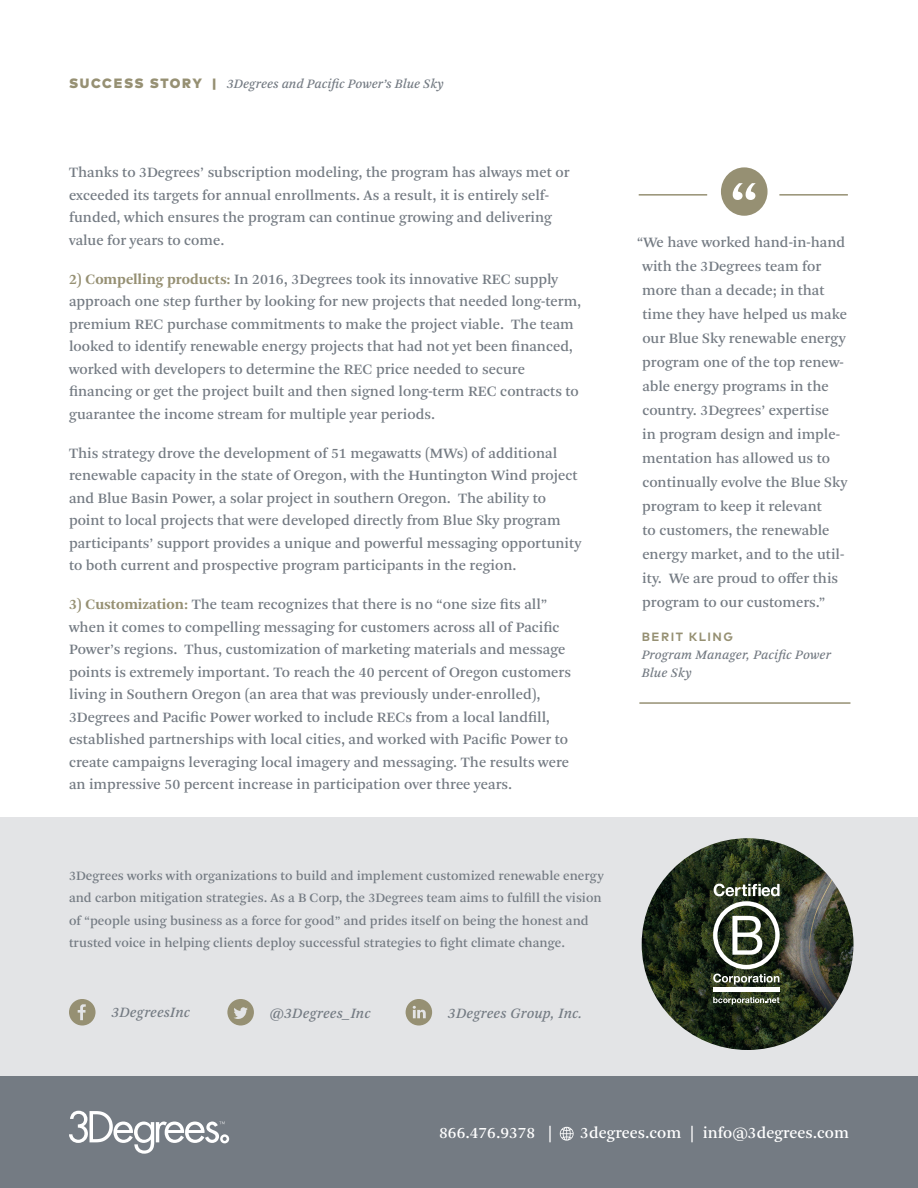
<style>
.page{position:relative;width:918px;height:1188px;background:#fff}
.page>*{position:absolute;margin:0;border:0;box-sizing:border-box;transform-origin:0 0}
.Case_Study_Body_Copy{font:16.5px "Arnhem Pro";color:#fff}
.Case_Study_Body_Copy-2{font:15px/22.5px "Arnhem Pro";color:#747b83}
.Case_Study_Quote{font:15px/24px "Arnhem Pro";color:#747b83}
.Case_Study_Quote_Pos{font:italic 15px "Arnhem Pro";letter-spacing:.01em;color:#747b83}
.Case_Study_Body_Copy-3{font:13.5px/22.5px "Arnhem Pro";color:#747b83}
.Case_Study_Body_Copy-4{font:italic 13.5px "Arnhem Pro";color:#747b83}
.Case_Study_Quote_Nam{font:italic 13.5px/18px "Arnhem Pro";letter-spacing:.01em;color:#747b83}
.Case_Study_Quote_Nam-2{font:700 12px "Mark OT";letter-spacing:.125em;color:#969073}
.s1{font-family:"Mark OT";font-weight:900;font-style:normal;color:#969073}
.s2{font-weight:700;color:#969073}
</style>
<div class="page">
<div style="left:0;top:817px;width:918px;height:260px;background:#e3e4e6"></div>
<div style="left:0;top:1076px;width:918px;height:112px;background:#747b83"></div>
<svg style="left:69px;top:1111px;width:160px;height:43px"></svg>
<img style="left:642px;top:838px;width:212px;height:212px;border-radius:106px">
<svg style="left:713px;top:997px;width:66px;height:8px"></svg>
<hr style="left:713px;top:988px;width:67px;height:4px;background:#fff">
<svg style="left:713px;top:884px;width:69px;height:101px;background:#636b5c"></svg>
<svg style="left:69px;top:999px;width:27px;height:27px"></svg>
<svg style="left:227px;top:999px;width:27px;height:27px"></svg>
<svg style="left:406px;top:999px;width:26px;height:27px"></svg>
<svg style="left:560px;top:1127px;width:14px;height:14px"></svg>
<hr style="left:639px;top:194px;width:68px;height:2px;background:#969073">
<hr style="left:779px;top:194px;width:69px;height:2px;background:#969073">
<div style="left:721px;top:167px;width:47px;height:49px;background:#969073;border-radius:50%"></div>
<svg style="left:733px;top:183px;width:23px;height:17px"></svg>
<hr style="left:639px;top:702px;width:211px;height:2px;background:#969073">
<p class="Case_Study_Body_Copy-4" style="left:69px;top:75px;width:376px"><span class="s1">SUCCESS STORY |</span> 3Degrees and Pacific Power’s Blue Sky</p>
<p class="Case_Study_Body_Copy-2" style="left:69px;top:161px;width:502px">Thanks to 3Degrees’ subscription modeling, the program has always met or exceeded its targets for annual enrollments. As a result, it is entirely self&shy;funded, which ensures the program can continue growing and delivering value for years to come.</p>
<p class="Case_Study_Body_Copy-2" style="left:69px;top:268px;width:514px"><span class="s2">2) Compelling products:</span> In 2016, 3Degrees took its innovative REC supply approach one step further by looking for new projects that needed long-term, premium REC purchase commitments to make the project viable. The team looked to identify renewable energy projects that had not yet been financed, worked with developers to determine the REC price needed to secure financing or get the project built and then signed long-term REC contracts to guarantee the income stream for multiple year periods.</p>
<p class="Case_Study_Body_Copy-2" style="left:69px;top:442px;width:514px">This strategy drove the development of 51 megawatts (MWs) of additional renewable capacity in the state of Oregon, with the Huntington Wind project and Blue Basin Power, a solar project in southern Oregon. The ability to point to local projects that were developed directly from Blue Sky program participants’ support provides a unique and powerful messaging opportunity to both current and prospective program participants in the region.</p>
<p class="Case_Study_Body_Copy-2" style="left:69px;top:593px;width:504px"><span class="s2">3) Customization:</span> The team recognizes that there is no “one size fits all” when it comes to compelling messaging for customers across all of Pacific Power’s regions. Thus, customization of marketing materials and message points is extremely important. To reach the 40 percent of Oregon customers living in Southern Oregon (an area that was previously under-enrolled), 3Degrees and Pacific Power worked to include RECs from a local landfill, established partnerships with local cities, and worked with Pacific Power to create campaigns leveraging local imagery and messaging. The results were an impressive 50 percent increase in participation over three years.</p>
<p class="Case_Study_Body_Copy-3" style="left:69px;top:864px;width:536px">3Degrees works with organizations to build and implement customized renewable energy and carbon mitigation strategies. As a B Corp, the 3Degrees team aims to fulfill the vision of “people using business as a force for good” and prides itself on being the honest and trusted voice in helping clients deploy successful strategies to fight climate change.</p>
<p class="Case_Study_Quote_Pos" style="left:111px;top:1002px;width:80px">3DegreesInc</p>
<p class="Case_Study_Quote_Pos" style="left:270px;top:1003px;width:102px">@3Degrees_Inc</p>
<p class="Case_Study_Quote_Pos" style="left:448px;top:1003px;width:136px">3Degrees Group, Inc.</p>
<p class="Case_Study_Quote" style="left:642px;top:230px;width:207px;text-indent:-5px">“We have worked hand-in-hand with the 3Degrees team for more than a decade; in that time they have helped us make our Blue Sky renewable energy program one of the top renew&shy;able energy programs in the country. 3Degrees’ expertise<br>in program design and imple&shy;mentation has allowed us to continually evolve the Blue Sky program to keep it relevant<br>to customers, the renewable energy market, and to the util&shy;ity. We are proud to offer this program to our customers.”</p>
<p class="Case_Study_Quote_Nam-2" style="left:642px;top:629px;width:93px">BERIT KLING</p>
<p class="Case_Study_Quote_Nam" style="left:642px;top:646px;width:191px">Program Manager, Pacific Power<br>Blue Sky</p>
<p class="Case_Study_Body_Copy" style="left:439px;top:1122px;width:115px">866.476.9378 |</p>
<p class="Case_Study_Body_Copy" style="left:580px;top:1122px;width:270px">3degrees.com | info@3degrees.com</p>
</div>
